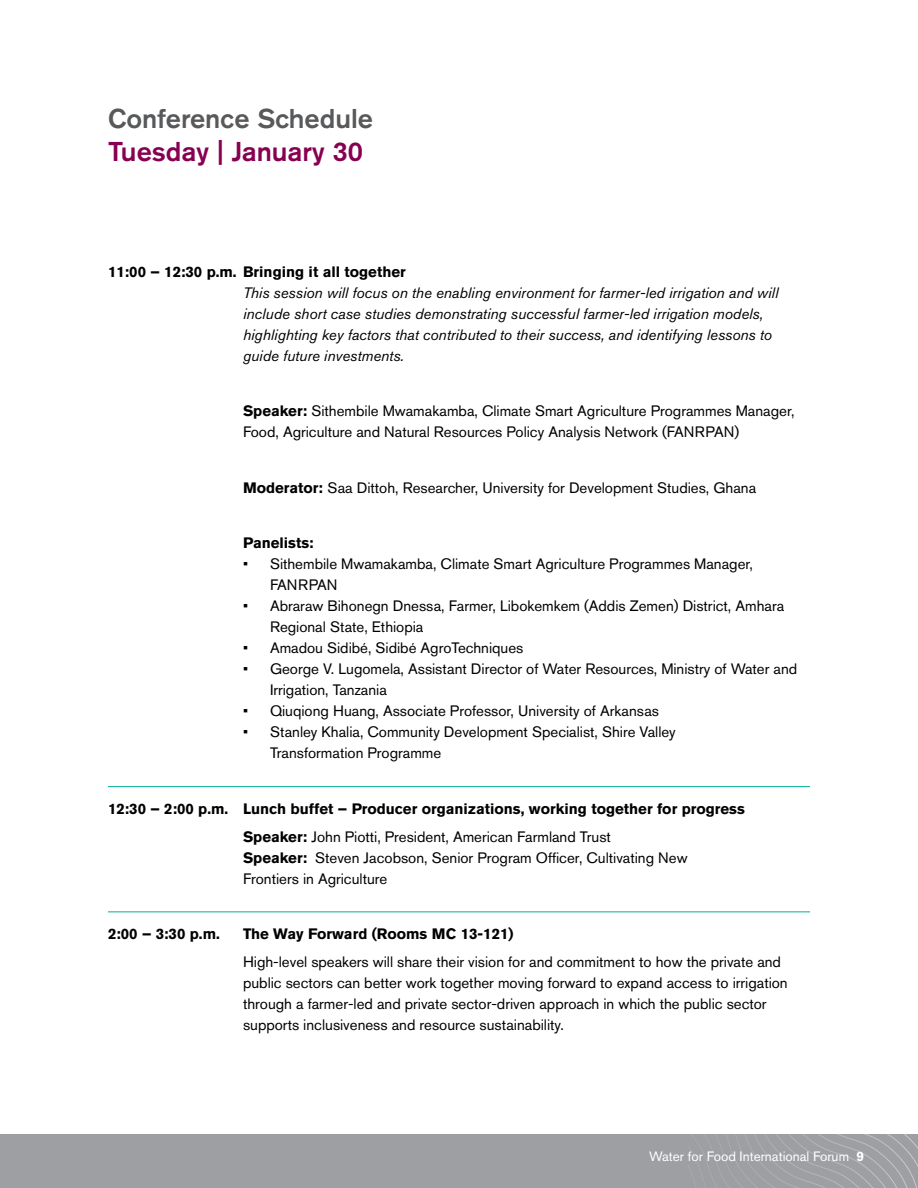
<style>
.page{position:relative;width:918px;height:1188px;background:#fff}
.page>*{position:absolute;margin:0;border:0;box-sizing:border-box;transform-origin:0 0}
.t1{font:500 27px "Akzidenz Grotesk BE";color:#58595b}
.t2{font:500 27px "Akzidenz Grotesk BE";color:#870051}
.t3{font:15px/21px "Akzidenz Grotesk BE";color:#000}
.t4{font:italic 15px/21px "Akzidenz Grotesk BE";color:#000}
.t5{font:700 15px/27.8px "Akzidenz Grotesk BE";color:#000;text-align:center}
.t6{font:13.5px "Akzidenz Grotesk BE";color:#fff}
.s1{font-weight:700}
.s2{font-weight:400}
</style>
<div class="page">
<div style="left:0;top:1134px;width:918px;height:54px;background:#9d9fa2"></div>
<svg style="left:727px;top:1134px;width:191px;height:54px"></svg>
<hr style="left:108px;top:786px;width:702px;height:1px;background:#00ac95">
<hr style="left:108px;top:911px;width:702px;height:1px;background:#00ac95">
<h1 class="t1" style="left:108px;top:102px;width:267px">Conference Schedule</h1>
<h1 class="t2" style="left:108px;top:135px;width:256px">Tuesday | January 30</h1>
<p class="t5" style="left:108px;top:258px;width:299px">11:00 – 12:30 p.m. Bringing it all together</p>
<p class="t4" style="left:243px;top:282px;width:537px">This session will focus on the enabling environment for farmer-led irrigation and will include short case studies demonstrating successful farmer-led irrigation models, highlighting key factors that contributed to their success, and identifying lessons to guide future investments.</p>
<p class="t3" style="left:243px;top:401px;width:553px"><span class="s1">Speaker:</span> Sithembile Mwamakamba, Climate Smart Agriculture Programmes Manager,<br>Food, Agriculture and Natural Resources Policy Analysis Network (FANRPAN)</p>
<p class="t3" style="left:243px;top:477px;width:515px"><span class="s1">Moderator:</span> Saa Dittoh, Researcher, University for Development Studies, Ghana</p>
<p class="t5" style="left:243px;top:529px;width:72px">Panelists:</p>
<p class="t3" style="left:270px;top:554px;width:485px;text-indent:-27px">• Sithembile Mwamakamba, Climate Smart Agriculture Programmes Manager,<br>FANRPAN</p>
<p class="t3" style="left:270px;top:596px;width:516px;text-indent:-27px">• Abraraw Bihonegn Dnessa, Farmer, Libokemkem (Addis Zemen) District, Amhara<br>Regional State, Ethiopia</p>
<p class="t3" style="left:243px;top:638px;width:282px">• Amadou Sidibé, Sidibé AgroTechniques</p>
<p class="t3" style="left:270px;top:659px;width:529px;text-indent:-27px">• George V. Lugomela, Assistant Director of Water Resources, Ministry of Water and<br>Irrigation, Tanzania</p>
<p class="t3" style="left:243px;top:701px;width:418px">• Qiuqiong Huang, Associate Professor, University of Arkansas</p>
<p class="t3" style="left:270px;top:722px;width:407px;text-indent:-27px">• Stanley Khalia, Community Development Specialist, Shire Valley<br>Transformation Programme</p>
<p class="t5" style="left:108px;top:795px;width:638px">12:30 – 2:00 p.m. Lunch buffet – Producer organizations, working together for progress<br>Speaker: <span class="s2">John Piotti, President, American Farmland Trust</span></p>
<p class="t3" style="left:243px;top:847px;width:446px"><span class="s1">Speaker:</span> Steven Jacobson, Senior Program Officer, Cultivating New<br>Frontiers in Agriculture</p>
<p class="t5" style="left:108px;top:920px;width:113px">2:00 – 3:30 p.m.</p>
<p class="t5" style="left:243px;top:920px;width:272px">The Way Forward (Rooms MC 13-121)</p>
<p class="t3" style="left:243px;top:951px;width:546px">High-level speakers will share their vision for and commitment to how the private and public sectors can better work together moving forward to expand access to irrigation through a farmer-led and private sector-driven approach in which the public sector supports inclusiveness and resource sustainability.</p>
<p class="t6" style="left:649px;top:1148px;width:216px">Water for Food International Forum <span class="s1">9</span></p>
</div>
